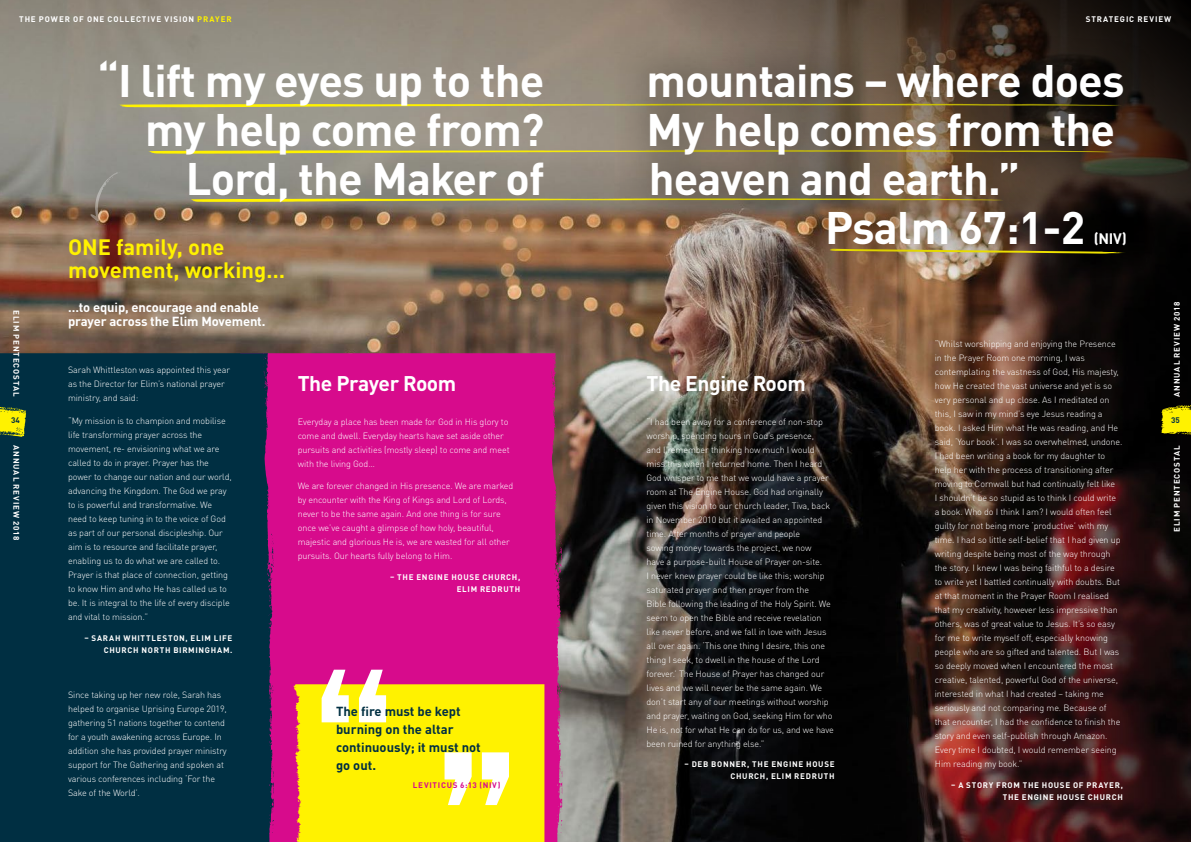
<style>
.page{position:relative;width:1191px;height:842px;background:#fff}
.page>*{position:absolute;margin:0;border:0;box-sizing:border-box;transform-origin:0 0}
.t1{font:700 45px/49px "DIN Pro";letter-spacing:-.02em;color:#fff}
.t2{font:700 22px/23px "DIN Pro";color:#fff200}
.t3{font:700 21px "DIN Pro";letter-spacing:-.02em;color:#fff}
.t4{font:700 15px "DIN Pro";color:#fff}
.t5{font:700 13px/18px "DIN Pro";color:#002f42}
.t6{font:700 13px/14px "DIN Pro";letter-spacing:-.01em;color:#fff}
.t7{font:300 9px/14px "DIN Pro";letter-spacing:-.01em;color:#fff}
.t8{font:700 8px/12px "DIN Pro";letter-spacing:.09em;color:#fff;text-align:right}
.t9{font:700 8px "DIN Pro";letter-spacing:.11em;color:#fff}
.t10{font:700 8px "DIN Pro";letter-spacing:.09em;color:#d70b8c}
.t11{font:700 8px "DIN Pro";color:#002f42}
.s1{color:#fff200}
</style>
<div class="page">
<img style="left:0;top:0;width:620px;height:842px">
<img style="left:620px;top:0;width:571px;height:842px">
<div style="left:274px;top:353px;width:288px;height:489px;background:#d70b8c"></div>
<svg style="left:293px;top:661px;width:251px;height:181px;background:#f9d32b"></svg>
<div style="left:0;top:353px;width:274px;height:489px;background:#002f42"></div>
<svg style="left:90px;top:172px;width:30px;height:50px"></svg>
<svg style="left:118px;top:103px;width:495px;height:5px;background:#c4bb4e"></svg>
<svg style="left:147px;top:150px;width:466px;height:5px;background:#c3ba4d"></svg>
<svg style="left:190px;top:198px;width:423px;height:5px;background:#b8b046"></svg>
<div style="left:613px;top:30px;width:547px;height:251px;background:#000;opacity:.75"></div>
<svg style="left:1161px;top:405px;width:30px;height:30px"></svg>
<svg style="left:0;top:405px;width:26px;height:32px"></svg>
<p class="t9" style="left:19px;top:12px;width:214px">THE POWER OF ONE COLLECTIVE VISION <span class="s1">PRAYER</span></p>
<p class="t9" style="left:23px;top:310px;width:88px;rotate:90deg">ELIM PENTECOSTAL</p>
<p class="t11" style="left:11px;top:414px;width:10px">34</p>
<p class="t8" style="left:23px;top:445px;width:97px;rotate:90deg">ANNUAL REVIEW 2018</p>
<h1 class="t1" style="left:97px;top:51px;width:448px;text-align:right">“I lift my eyes up to the my help come from?<br>Lord, the Maker of</h1>
<h2 class="t2" style="left:68px;top:233px;width:218px">ONE family, one movement, working…</h2>
<h3 class="t6" style="left:68px;top:298px;width:199px">…to equip, encourage and enable prayer across the Elim Movement.</h3>
<p class="t7" style="left:68px;top:362px;width:163px">Sarah Whittleston was appointed this year as the Director for Elim’s national prayer ministry, and said:</p>
<p class="t7" style="left:68px;top:413px;width:165px">“My mission is to champion and mobilise life transforming prayer across the movement, re- envisioning what we are called to do in prayer. Prayer has the power to change our nation and our world, advancing the Kingdom. The God we pray to is powerful and transformative. We need to keep tuning in to the voice of God as part of our personal discipleship. Our aim is to resource and facilitate prayer, enabling us to do what we are called to.<br>Prayer is that place of connection, getting to know Him and who He has called us to be. It is integral to the life of every disciple and vital to mission.”</p>
<p class="t8" style="left:84px;top:631px;width:150px">– SARAH WHITTLESTON, ELIM LIFE<br>CHURCH NORTH BIRMINGHAM.</p>
<p class="t7" style="left:68px;top:687px;width:160px">Since taking up her new role, Sarah has helped to organise Uprising Europe 2019, gathering 51 nations together to contend for a youth awakening across Europe. In addition she has provided prayer ministry support for The Gathering and spoken at various conferences including ‘For the Sake of the World’.</p>
<h3 class="t3" style="left:298px;top:366px;width:160px">The Prayer Room</h3>
<p class="t7" style="left:298px;top:414px;width:213px">Everyday a place has been made for God in His glory to come and dwell. Everyday hearts have set aside other pursuits and activities (mostly sleep) to come and meet with the living God…</p>
<p class="t7" style="left:298px;top:478px;width:217px">We are forever changed in His presence. We are marked by encounter with the King of Kings and Lord of Lords, never to be the same again. And one thing is for sure once we’ve caught a glimpse of how holy, beautiful, majestic and glorious He is, we are wasted for all other pursuits. Our hearts fully belong to Him.</p>
<p class="t8" style="left:390px;top:570px;width:132px">– THE ENGINE HOUSE CHURCH,<br>ELIM REDRUTH</p>
<h3 class="t5" style="left:336px;top:701px;width:146px">The fire must be kept burning on the altar continuously; it must not go out.</h3>
<p class="t10" style="left:413px;top:778px;width:89px">LEVITICUS 6:13 (NIV)</p>
<p class="t9" style="left:1085px;top:12px;width:87px">STRATEGIC REVIEW</p>
<h1 class="t1" style="left:646px;top:51px;width:479px">mountains – where does<br>My help comes from the heaven and earth.”</h1>
<h1 class="t1" style="left:825px;top:198px;width:262px">Psalm 67:1-2</h1>
<h3 class="t4" style="left:1093px;top:226px;width:34px">(NIV)</h3>
<h3 class="t3" style="left:646px;top:366px;width:161px">The Engine Room</h3>
<p class="t7" style="left:646px;top:414px;width:189px">“I had been away for a conference of non-stop worship, spending hours in God’s presence,<br>and I remember thinking how much I would miss this when I returned home. Then I heard God whisper to me that we would have a prayer room at The Engine House. God had originally given this vision to our church leader, Tiva, back in November 2010 but it awaited an appointed time. After months of prayer and people<br>sowing money towards the project, we now<br>have a purpose-built House of Prayer on-site.<br>I never knew prayer could be like this; worship saturated prayer and then prayer from the<br>Bible following the leading of the Holy Spirit. We seem to open the Bible and receive revelation like never before, and we fall in love with Jesus all over again. ‘This one thing I desire, this one thing I seek, to dwell in the house of the Lord forever.’ The House of Prayer has changed our lives and we will never be the same again. We don’t start any of our meetings without worship and prayer, waiting on God, seeking Him for who He is, not for what He can do for us, and we have been ruined for anything else.”</p>
<p class="t8" style="left:684px;top:758px;width:151px">– DEB BONNER, THE ENGINE HOUSE<br>CHURCH, ELIM REDRUTH</p>
<p class="t7" style="left:934px;top:336px;width:189px">“Whilst worshipping and enjoying the Presence in the Prayer Room one morning, I was contemplating the vastness of God, His majesty, how He created the vast universe and yet is so very personal and up close. As I meditated on this, I saw in my mind’s eye Jesus reading a book. I asked Him what He was reading, and He said, ‘Your book’. I was so overwhelmed, undone.<br>I had been writing a book for my daughter to help her with the process of transitioning after moving to Cornwall but had continually felt like<br>I shouldn’t be so stupid as to think I could write a book. Who do I think I am? I would often feel guilty for not being more ‘productive’ with my time. I had so little self-belief that I had given up writing despite being most of the way through the story. I knew I was being faithful to a desire to write yet I battled continually with doubts. But at that moment in the Prayer Room I realised that my creativity, however less impressive than others, was of great value to Jesus. It’s so easy for me to write myself off, especially knowing people who are so gifted and talented. But I was so deeply moved when I encountered the most creative, talented, powerful God of the universe, interested in what I had created – taking me seriously and not comparing me. Because of that encounter, I had the confidence to finish the story and even self-publish through Amazon.<br>Every time I doubted, I would remember seeing Him reading my book.”</p>
<p class="t8" style="left:951px;top:778px;width:173px">– A STORY FROM THE HOUSE OF PRAYER,<br>THE ENGINE HOUSE CHURCH</p>
<p class="t8" style="left:1170px;top:397px;width:97px;rotate:-90deg">ANNUAL REVIEW 2018</p>
<p class="t11" style="left:1171px;top:414px;width:10px">35</p>
<p class="t9" style="left:1170px;top:532px;width:88px;rotate:-90deg">ELIM PENTECOSTAL</p>
</div>
